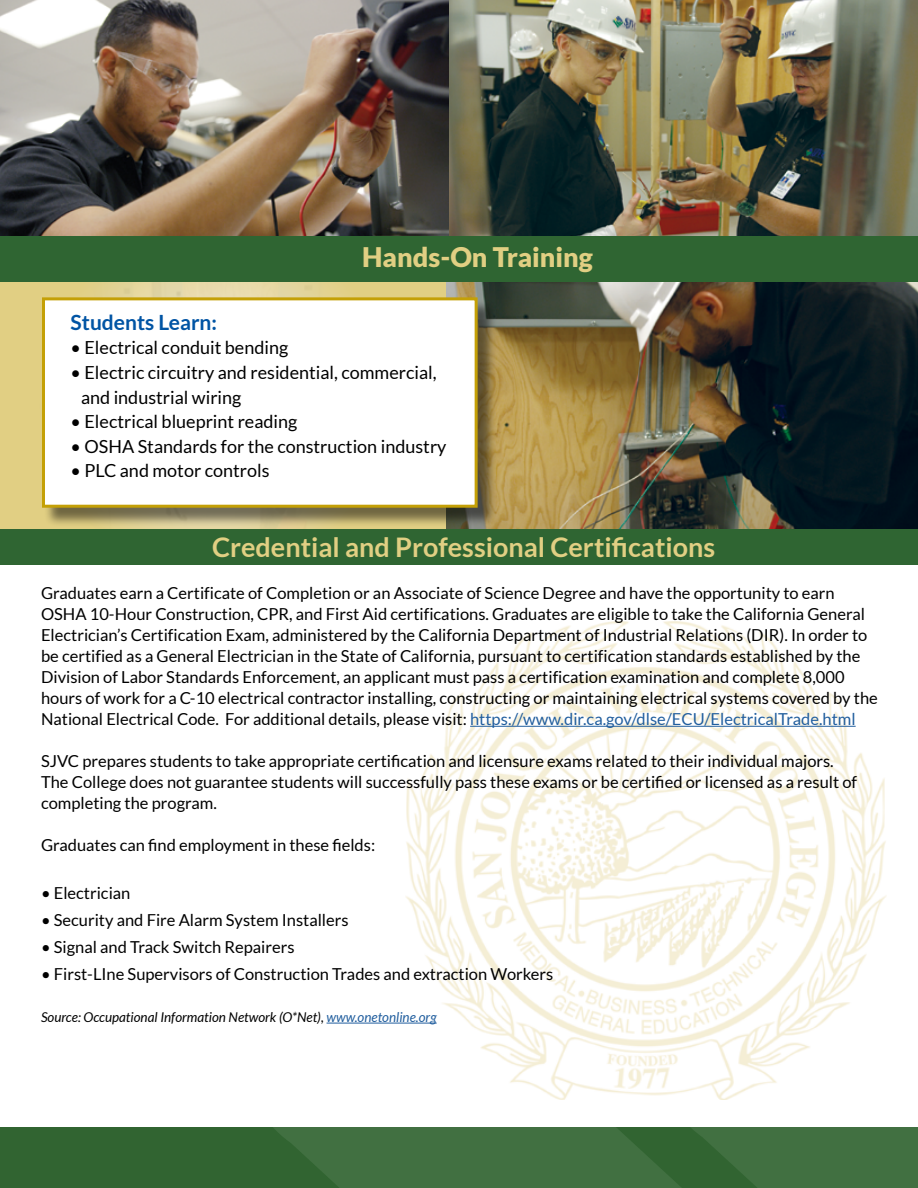
<style>
.page{position:relative;width:918px;height:1188px;background:#fff}
.page>*{position:absolute;margin:0;border:0;box-sizing:border-box;transform-origin:0 0}
.t1{font:700 27px "Lato";color:#e1cf83}
.t2{font:900 27px "Lato";color:#e1cf83}
.t3{font:700 21px "Lato";color:#0054a4}
.t4{font:18px "Lato";color:#000}
.t5{font:16.5px/21px "Lato";color:#000}
.t6{font:italic 13.5px "Lato";color:#000}
.s1{color:#215e9e}
</style>
<div class="page">
<div style="left:0;top:1128px;width:918px;height:60px;background:#316431"></div>
<svg style="left:274px;top:1128px;width:644px;height:60px"></svg>
<img style="left:449px;top:0;width:469px;height:237px">
<svg style="left:0;top:282px;width:446px;height:247px;background:#e1d08a"></svg>
<div style="left:0;top:529px;width:918px;height:36px;background:#2f6532"></div>
<img style="left:406px;top:621px;width:480px;height:478px">
<hr style="left:470px;top:726px;width:386px;height:1px;background:#215e9e">
<hr style="left:327px;top:1023px;width:110px;height:1px;background:#215e9e">
<img style="left:0;top:0;width:449px;height:237px">
<img style="left:447px;top:282px;width:471px;height:247px">
<div style="left:44px;top:299px;width:452px;height:227px;background:#000;opacity:.5"></div>
<div style="left:42px;top:297px;width:436px;height:211px;background:#fff;border:3px solid #c4a006"></div>
<div style="left:0;top:237px;width:918px;height:45px;background:#2f6532"></div>
<p class="t2" style="left:362px;top:241px;width:232px">Hands-On Training</p>
<p class="t3" style="left:71px;top:310px;width:148px">Students Learn:</p>
<p class="t4" style="left:71px;top:338px;width:219px">• Electrical conduit bending</p>
<p class="t4" style="left:71px;top:362px;width:368px">• Electric circuitry and residential, commercial,</p>
<p class="t4" style="left:81px;top:387px;width:162px">and industrial wiring</p>
<p class="t4" style="left:71px;top:412px;width:228px">• Electrical blueprint reading</p>
<p class="t4" style="left:71px;top:436px;width:377px">• OSHA Standards for the construction industry</p>
<p class="t4" style="left:71px;top:461px;width:200px">• PLC and motor controls</p>
<p class="t1" style="left:212px;top:532px;width:505px">Credential and Professional Certifications</p>
<p class="t5" style="left:41px;top:583px;width:838px">Graduates earn a Certificate of Completion or an Associate of Science Degree and have the opportunity to earn OSHA 10-Hour Construction, CPR, and First Aid certifications. Graduates are eligible to take the California General Electrician’s Certification Exam, administered by the California Department of Industrial Relations (DIR). In order to be certified as a General Electrician in the State of California, pursuant to certification standards established by the Division of Labor Standards Enforcement, an applicant must pass a certification examination and complete 8,000 hours of work for a C-10 electrical contractor installing, constructing or maintaining electrical systems covered by the National Electrical Code. For additional details, please visit: <span class="s1">https://www.dir.ca.gov/dlse/ECU/ElectricalTrade.html</span></p>
<p class="t5" style="left:41px;top:751px;width:818px">SJVC prepares students to take appropriate certification and licensure exams related to their individual majors.<br>The College does not guarantee students will successfully pass these exams or be certified or licensed as a result of completing the program.</p>
<p class="t5" style="left:41px;top:835px;width:336px">Graduates can find employment in these fields:</p>
<p class="t5" style="left:41px;top:883px;width:91px">• Electrician</p>
<p class="t5" style="left:41px;top:910px;width:309px">• Security and Fire Alarm System Installers</p>
<p class="t5" style="left:41px;top:937px;width:255px">• Signal and Track Switch Repairers</p>
<p class="t5" style="left:41px;top:964px;width:514px">• First-LIne Supervisors of Construction Trades and extraction Workers</p>
<p class="t6" style="left:41px;top:1010px;width:397px">Source: Occupational Information Network (O*Net), <span class="s1">www.onetonline.org</span></p>
</div>
